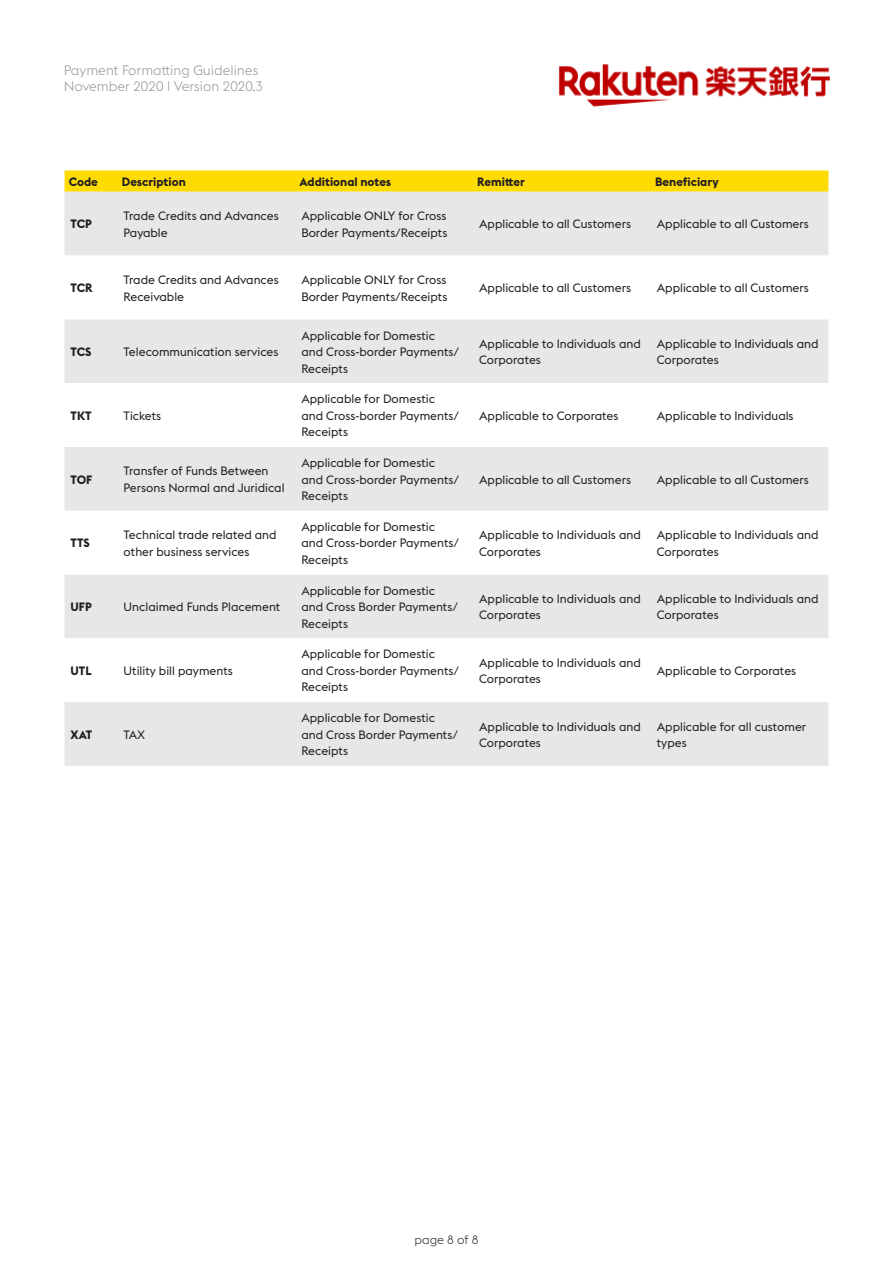
<style>
.page{position:relative;width:893px;height:1263px;background:#fff}
.page>*{position:absolute;margin:0;border:0;box-sizing:border-box;transform-origin:0 0}
.t1{font:300 13.5px/16.2px "Euclid WU";color:#939598}
.Table_text{font:12px/16.5px "Euclid WU";color:#231f20}
.Table_header{font:700 12px "Euclid WU";color:#231f20}
.Table_text-2{font:700 12px "Euclid WU";color:#231f20}
.t2{font:300 12px "Euclid WU";color:#231f20}
</style>
<div class="page">
<img style="left:559px;top:64px;width:271px;height:43px">
<svg style="left:65px;top:170px;width:763px;height:22px;background:#fedd0b"></svg>
<div style="left:65px;top:192px;width:763px;height:574px;background:#e6e7e9"></div>
<svg style="left:65px;top:255px;width:763px;height:447px"></svg>
<p class="t1" style="left:64px;top:62px;width:201px">Payment Formatting Guidelines<br>November 2020 l Version 2020.3</p>
<p class="Table_header" style="left:69px;top:175px;width:31px">Code</p>
<p class="Table_header" style="left:122px;top:175px;width:65px">Description</p>
<p class="Table_header" style="left:300px;top:175px;width:93px">Additional notes</p>
<p class="Table_header" style="left:477px;top:175px;width:49px">Remitter</p>
<p class="Table_header" style="left:655px;top:175px;width:65px">Beneficiary</p>
<p class="Table_text-2" style="left:71px;top:217px;width:23px">TCP</p>
<p class="Table_text" style="left:124px;top:208px;width:157px">Trade Credits and Advances<br>Payable</p>
<p class="Table_text" style="left:301px;top:208px;width:148px">Applicable ONLY for Cross<br>Border Payments/Receipts</p>
<p class="Table_text" style="left:479px;top:216px;width:153px">Applicable to all Customers</p>
<p class="Table_text" style="left:657px;top:216px;width:153px">Applicable to all Customers</p>
<p class="Table_text-2" style="left:71px;top:281px;width:24px">TCR</p>
<p class="Table_text" style="left:124px;top:272px;width:157px">Trade Credits and Advances<br>Receivable</p>
<p class="Table_text" style="left:301px;top:272px;width:148px">Applicable ONLY for Cross<br>Border Payments/Receipts</p>
<p class="Table_text" style="left:479px;top:280px;width:153px">Applicable to all Customers</p>
<p class="Table_text" style="left:657px;top:280px;width:153px">Applicable to all Customers</p>
<p class="Table_text-2" style="left:71px;top:345px;width:22px">TCS</p>
<p class="Table_text" style="left:124px;top:344px;width:156px">Telecommunication services</p>
<p class="Table_text-2" style="left:71px;top:409px;width:23px">TKT</p>
<p class="Table_text" style="left:124px;top:407px;width:39px">Tickets</p>
<p class="Table_text" style="left:301px;top:327px;width:159px">Applicable for Domestic and Cross-border Payments/<br>Receipts</p>
<p class="Table_text" style="left:479px;top:335px;width:163px">Applicable to Individuals and<br>Corporates</p>
<p class="Table_text" style="left:657px;top:335px;width:163px">Applicable to Individuals and<br>Corporates</p>
<p class="Table_text" style="left:301px;top:391px;width:159px">Applicable for Domestic and Cross-border Payments/<br>Receipts</p>
<p class="Table_text" style="left:479px;top:407px;width:141px">Applicable to Corporates</p>
<p class="Table_text" style="left:657px;top:407px;width:138px">Applicable to Individuals</p>
<p class="Table_text-2" style="left:71px;top:472px;width:23px">TOF</p>
<p class="Table_text" style="left:124px;top:463px;width:162px">Transfer of Funds Between<br>Persons Normal and Juridical</p>
<p class="Table_text" style="left:301px;top:455px;width:159px">Applicable for Domestic and Cross-border Payments/<br>Receipts</p>
<p class="Table_text" style="left:479px;top:471px;width:153px">Applicable to all Customers</p>
<p class="Table_text" style="left:657px;top:471px;width:153px">Applicable to all Customers</p>
<p class="Table_text-2" style="left:71px;top:536px;width:21px">TTS</p>
<p class="Table_text" style="left:124px;top:527px;width:154px">Technical trade related and other business services</p>
<p class="Table_text" style="left:301px;top:518px;width:159px">Applicable for Domestic and Cross-border Payments/<br>Receipts</p>
<p class="Table_text" style="left:479px;top:527px;width:163px">Applicable to Individuals and<br>Corporates</p>
<p class="Table_text" style="left:657px;top:527px;width:163px">Applicable to Individuals and<br>Corporates</p>
<p class="Table_text-2" style="left:71px;top:600px;width:23px">UFP</p>
<p class="Table_text" style="left:124px;top:599px;width:158px">Unclaimed Funds Placement</p>
<p class="Table_text" style="left:301px;top:582px;width:158px">Applicable for Domestic and Cross Border Payments/<br>Receipts</p>
<p class="Table_text" style="left:479px;top:590px;width:163px">Applicable to Individuals and<br>Corporates</p>
<p class="Table_text" style="left:657px;top:590px;width:163px">Applicable to Individuals and<br>Corporates</p>
<p class="Table_text-2" style="left:71px;top:664px;width:23px">UTL</p>
<p class="Table_text" style="left:124px;top:663px;width:111px">Utility bill payments</p>
<p class="Table_text-2" style="left:71px;top:728px;width:23px">XAT</p>
<p class="Table_text" style="left:124px;top:726px;width:23px">TAX</p>
<p class="Table_text" style="left:301px;top:646px;width:159px">Applicable for Domestic and Cross-border Payments/<br>Receipts</p>
<p class="Table_text" style="left:479px;top:654px;width:163px">Applicable to Individuals and<br>Corporates</p>
<p class="Table_text" style="left:657px;top:663px;width:141px">Applicable to Corporates</p>
<p class="Table_text" style="left:301px;top:710px;width:158px">Applicable for Domestic and Cross Border Payments/<br>Receipts</p>
<p class="Table_text" style="left:479px;top:718px;width:163px">Applicable to Individuals and<br>Corporates</p>
<p class="Table_text" style="left:657px;top:718px;width:151px">Applicable for all customer types</p>
<p class="t2" style="left:414px;top:1233px;width:66px">page 8 of 8</p>
</div>
